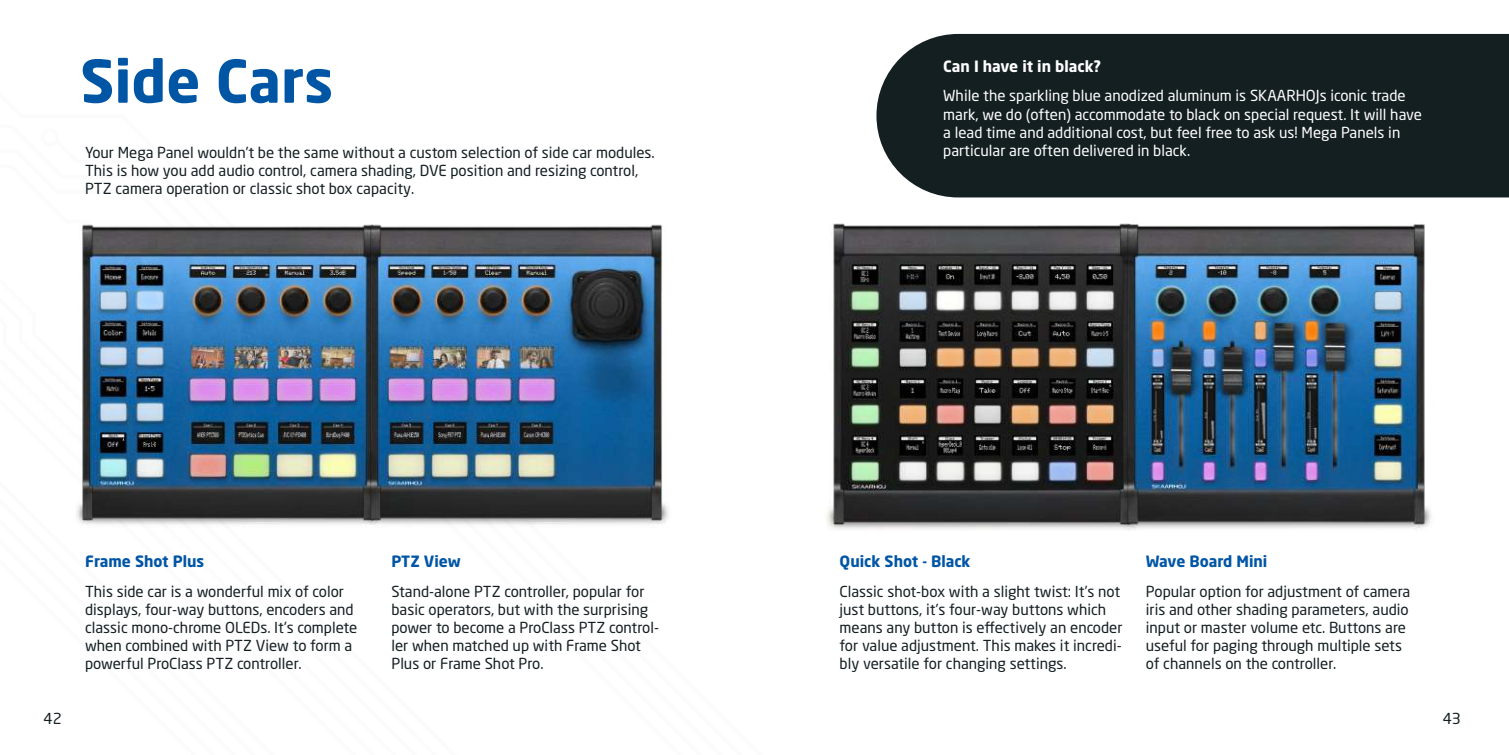
<style>
.page{position:relative;width:1509px;height:755px;background:#fff}
.page>*{position:absolute;margin:0;border:0;box-sizing:border-box;transform-origin:0 0}
.t1{font:700 58.2px "Neo Sans Pro";color:#0155a5}
.t2{font:700 15.4px "Neo Sans Pro";color:#0155a5}
.t3{font:700 15.4px "Neo Sans Pro";color:#fff}
.t4{font:15px/18px "Neo Sans Pro";color:#141f22}
.t5{font:15px/18px "Neo Sans Pro";color:#fff}
</style>
<div class="page">
<img style="left:77px;top:224px;width:282px;height:301px">
<img style="left:359px;top:224px;width:309px;height:301px">
<div style="left:876px;top:34px;width:632px;height:163px;background:#141f22"></div>
<img style="left:826px;top:223px;width:289px;height:307px">
<img style="left:1115px;top:223px;width:316px;height:307px">
<h1 class="t1" style="left:80px;top:44px;width:254px">Side Cars</h1>
<p class="t4" style="left:85px;top:143px;width:571px">Your Mega Panel wouldn’t be the same without a custom selection of side car modules.<br>This is how you add audio control, camera shading, DVE position and resizing control,<br>PTZ camera operation or classic shot box capacity.</p>
<p class="t2" style="left:85px;top:551px;width:121px">Frame Shot Plus</p>
<p class="t4" style="left:85px;top:581px;width:274px">This side car is a wonderful mix of color displays, four-way buttons, encoders and classic mono-chrome OLEDs. It’s complete when combined with PTZ View to form a powerful ProClass PTZ controller.</p>
<p class="t2" style="left:391px;top:551px;width:71px">PTZ View</p>
<p class="t4" style="left:391px;top:581px;width:269px">Stand-alone PTZ controller, popular for basic operators, but with the surprising power to become a ProClass PTZ control&shy;ler when matched up with Frame Shot Plus or Frame Shot Pro.</p>
<p class="t3" style="left:943px;top:56px;width:159px">Can I have it in black?</p>
<p class="t5" style="left:943px;top:87px;width:480px">While the sparkling blue anodized aluminum is SKAARHOJs iconic trade mark, we do (often) accommodate to black on special request. It will have a lead time and additional cost, but feel free to ask us! Mega Panels in particular are often delivered in black.</p>
<p class="t2" style="left:839px;top:551px;width:133px">Quick Shot - Black</p>
<p class="t4" style="left:839px;top:581px;width:284px">Classic shot-box with a slight twist: It’s not just buttons, it’s four-way buttons which means any button is effectively an encoder for value adjustment. This makes it incredi&shy;bly versatile for changing settings.</p>
<p class="t2" style="left:1145px;top:551px;width:123px">Wave Board Mini</p>
<p class="t4" style="left:1145px;top:581px;width:266px">Popular option for adjustment of camera iris and other shading parameters, audio input or master volume etc. Buttons are useful for paging through multiple sets of channels on the controller.</p>
<p class="t4" style="left:44px;top:708px;width:20px">42</p>
<p class="t4" style="left:1442px;top:708px;width:20px">43</p>
</div>
